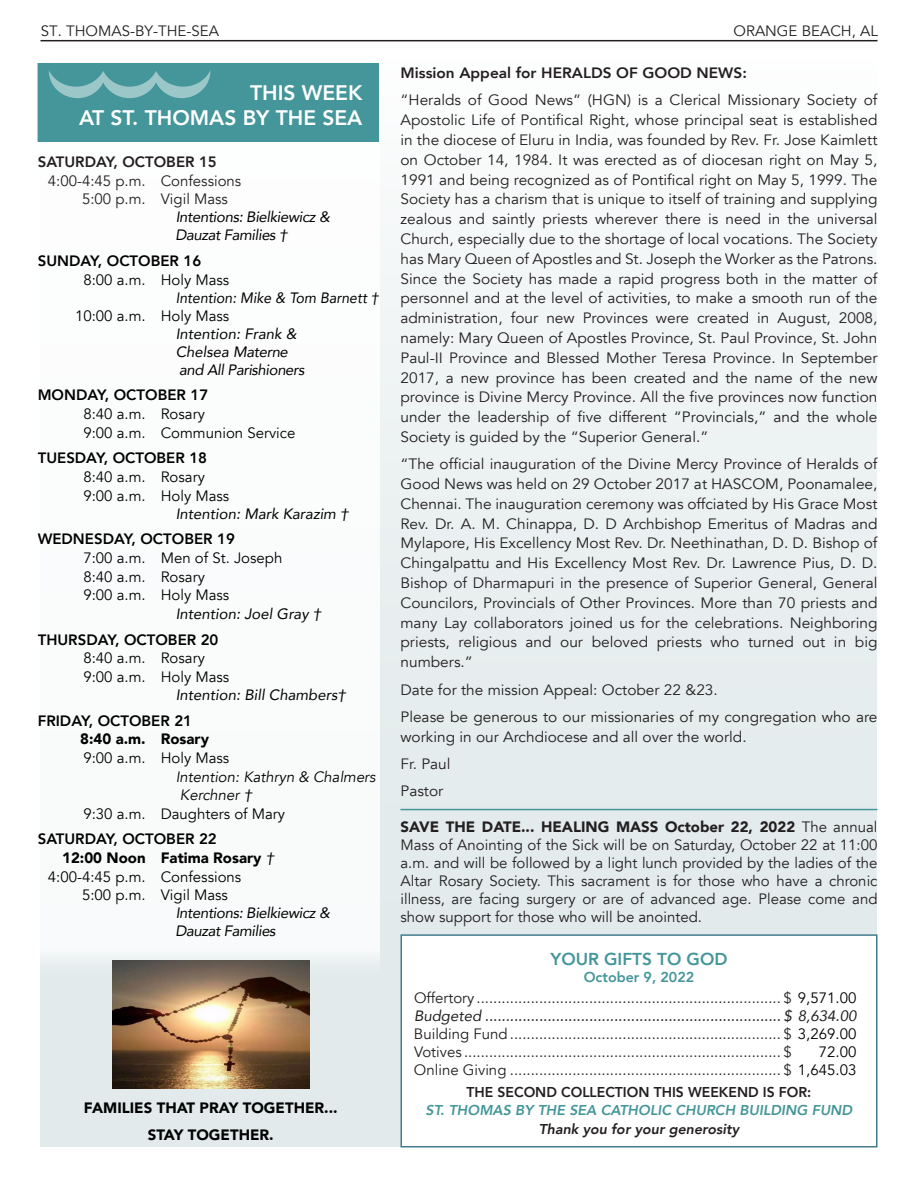
<style>
.page{position:relative;width:918px;height:1188px;background:#fff}
.page>*{position:absolute;margin:0;border:0;box-sizing:border-box;transform-origin:0 0}
.t1{font:800 21px/25.2px "Avenir";color:#fff;text-align:right}
.t2{font:800 17.25px "Avenir";color:#44969a}
.t3{font:15px/19.8px "Avenir";color:#231f20;text-align:justify}
.t4{font:15px/18.8px "Avenir";color:#000}
.t5{font:italic 15px/18px "Avenir";letter-spacing:-.025em;color:#000}
.t6{font:800 15px "Avenir";color:#000}
.t7{font:italic 15px "Avenir";color:#231f20}
.t8{font:900 15px "Avenir";color:#000}
.t9{font:italic 15px "Avenir";color:#000}
.t10{font:800 15px "Avenir";color:#231f20}
.t11{font:italic 15px "Avenir";color:#000}
.t12{font:italic 15px "Avenir";color:#000;scale:.94 1}
.t13{font:italic 800 14.25px "Avenir";color:#44969a}
.t14{font:800 14.25px "Avenir";color:#231f20}
.t15{font:italic 800 14.25px "Avenir";color:#231f20}
.t16{font:800 14.25px "Avenir";color:#44969a}
.s1{font-style:inherit}
.s2{font-weight:400;font-style:italic}
.s3{font-weight:900}
.s4{color:#000}
</style>
<div class="page">
<hr style="left:40px;top:40px;width:838px;height:1px;background:#231f20">
<div style="left:40px;top:58px;width:838px;height:1090px;background:linear-gradient(to bottom,#f9fafb,#dde6e7)"></div>
<div style="left:401px;top:935px;width:476px;height:212px;background:#fff"></div>
<div style="left:400px;top:934px;width:478px;height:214px;border:2px solid #437b91"></div>
<div style="left:38px;top:63px;width:342px;height:922px;background:#fff"></div>
<div style="left:38px;top:63px;width:341px;height:78px;background:#44969a"></div>
<svg style="left:49px;top:71px;width:161px;height:27px"></svg>
<img style="left:112px;top:960px;width:198px;height:129px">
<hr style="left:400px;top:809px;width:478px;height:1px;background:#44969a">
<p class="t3" style="left:41px;top:21px;width:180px">ST. THOMAS-BY-THE-SEA</p>
<p class="t3" style="left:734px;top:21px;width:146px">ORANGE BEACH, AL</p>
<h1 class="t1" style="left:79px;top:80px;width:285px">THIS WEEK<br>AT ST. THOMAS BY THE SEA</h1>
<p class="t10" style="left:38px;top:150px;width:181px">SATURDAY, OCTOBER 15</p>
<p class="t3" style="left:82px;top:171px;width:161px;line-height:18.8px;text-indent:-34px">4:00-4:45 p.m. Confessions<br>5:00 p.m. Vigil Mass</p>
<p class="t5" style="left:175px;top:208px;width:156px">Intentions: Bielkiewicz &amp;<br>Dauzat Families †</p>
<p class="t6" style="left:38px;top:249px;width:165px">SUNDAY, OCTOBER 16</p>
<p class="t4" style="left:83px;top:270px;width:147px">8:00 a.m. Holy Mass</p>
<p class="t12" style="left:176px;top:288px;width:217px">Intention: Mike &amp; Tom Barnett †</p>
<p class="t4" style="left:75px;top:306px;width:156px">10:00 a.m. Holy Mass</p>
<p class="t5" style="left:176px;top:324px;width:130px">Intention: Frank &amp;<br>Chelsea Materne and All Parishioners</p>
<p class="t6" style="left:38px;top:383px;width:172px">MONDAY, OCTOBER 17</p>
<p class="t4" style="left:83px;top:405px;width:214px">8:40 a.m. Rosary<br>9:00 a.m. Communion Service</p>
<p class="t6" style="left:38px;top:446px;width:171px">TUESDAY, OCTOBER 18</p>
<p class="t4" style="left:83px;top:468px;width:147px">8:40 a.m. Rosary<br>9:00 a.m. Holy Mass</p>
<p class="t9" style="left:176px;top:504px;width:174px">Intention: Mark Karazim †</p>
<p class="t6" style="left:38px;top:527px;width:199px">WEDNESDAY, OCTOBER 19</p>
<p class="t4" style="left:83px;top:549px;width:200px">7:00 a.m. Men of St. Joseph<br>8:40 a.m. Rosary<br>9:00 a.m. Holy Mass</p>
<p class="t9" style="left:176px;top:605px;width:147px">Intention: Joel Gray †</p>
<p class="t6" style="left:38px;top:628px;width:182px">THURSDAY, OCTOBER 20</p>
<p class="t4" style="left:83px;top:649px;width:147px">8:40 a.m. Rosary<br>9:00 a.m. Holy Mass</p>
<p class="t9" style="left:176px;top:686px;width:172px">Intention: Bill Chambers†</p>
<p class="t6" style="left:38px;top:709px;width:156px">FRIDAY, OCTOBER 21</p>
<p class="t8" style="left:80px;top:726px;width:130px">8:40 a.m. Rosary</p>
<p class="t4" style="left:83px;top:749px;width:147px">9:00 a.m. Holy Mass</p>
<p class="t11" style="left:176px;top:768px;width:201px">Intention: Kathryn &amp; Chalmers</p>
<p class="t11" style="left:180px;top:786px;width:74px">Kerchner <span class="s1">†</span></p>
<p class="t4" style="left:83px;top:804px;width:203px">9:30 a.m. Daughters of Mary</p>
<p class="t6" style="left:38px;top:827px;width:181px">SATURDAY, OCTOBER 22</p>
<p class="t8" style="left:62px;top:845px;width:214px">12:00 Noon Fatima Rosary <span class="s2">†</span></p>
<p class="t4" style="left:48px;top:867px;width:195px">4:00-4:45 p.m. Confessions</p>
<p class="t4" style="left:82px;top:886px;width:147px">5:00 p.m. Vigil Mass</p>
<p class="t5" style="left:175px;top:904px;width:156px">Intentions: Bielkiewicz &amp;<br>Dauzat Families</p>
<p class="t8" style="left:84px;top:1095px;width:255px">FAMILIES THAT PRAY TOGETHER...</p>
<p class="t8" style="left:148px;top:1122px;width:127px">STAY TOGETHER.</p>
<p class="t10" style="left:400px;top:61px;width:348px">Mission Appeal for HERALDS OF GOOD NEWS:</p>
<p class="t3" style="left:400px;top:91px;width:479px">“Heralds of Good News” (HGN) is a Clerical Missionary Society of Apostolic Life of Pontifical Right, whose principal seat is established in the diocese of Eluru in India, was founded by Rev. Fr. Jose Kaimlett on October 14, 1984. It was erected as of diocesan right on May 5, 1991 and being recognized as of Pontifical right on May 5, 1999. The Society has a charism that is unique to itself of training and supplying zealous and saintly priests wherever there is need in the universal Church, especially due to the shortage of local vocations. The Society has Mary Queen of Apostles and St. Joseph the Worker as the Patrons.<br>Since the Society has made a rapid progress both in the matter of personnel and at the level of activities, to make a smooth run of the administration, four new Provinces were created in August, 2008, namely: Mary Queen of Apostles Province, St. Paul Province, St. John Paul-II Province and Blessed Mother Teresa Province. In September 2017, a new province has been created and the name of the new province is Divine Mercy Province. All the five provinces now function under the leadership of five different “Provincials,” and the whole Society is guided by the “Superior General.”</p>
<p class="t3" style="left:400px;top:454px;width:479px">“The official inauguration of the Divine Mercy Province of Heralds of Good News was held on 29 October 2017 at HASCOM, Poonamalee, Chennai. The inauguration ceremony was offciated by His Grace Most Rev. Dr. A. M. Chinappa, D. D Archbishop Emeritus of Madras and Mylapore, His Excellency Most Rev. Dr. Neethinathan, D. D. Bishop of Chingalpattu and His Excellency Most Rev. Dr. Lawrence Pius, D. D.<br>Bishop of Dharmapuri in the presence of Superior General, General Councilors, Provincials of Other Provinces. More than 70 priests and many Lay collaborators joined us for the celebrations. Neighboring priests, religious and our beloved priests who turned out in big numbers.”</p>
<p class="t3" style="left:400px;top:680px;width:319px">Date for the mission Appeal: October 22 &amp;23.</p>
<p class="t3" style="left:400px;top:707px;width:479px">Please be generous to our missionaries of my congregation who are working in our Archdiocese and all over the world.</p>
<p class="t3" style="left:400px;top:754px;width:52px">Fr. Paul</p>
<p class="t3" style="left:400px;top:781px;width:44px">Pastor</p>
<p class="t3" style="left:400px;top:818px;width:479px;line-height:18px"><span class="s3">SAVE THE DATE... HEALING MASS October 22, 2022</span> The annual Mass of Anointing of the Sick will be on Saturday, October 22 at 11:00 a.m. and will be followed by a light lunch provided by the ladies of the Altar Rosary Society. This sacrament is for those who have a chronic illness, are facing surgery or are of advanced age. Please come and show support for those who will be anointed.</p>
<p class="t2" style="left:551px;top:946px;width:178px">YOUR GIFTS TO GOD</p>
<p class="t16" style="left:584px;top:966px;width:112px">October 9, 2022</p>
<p class="t3" style="left:414px;top:988px;width:444px">Offertory ......................................................................... $ <span class="s4">9,571.00</span></p>
<p class="t7" style="left:414px;top:1007px;width:444px">Budgeted ....................................................................... $ 8,634.00</p>
<p class="t3" style="left:414px;top:1024px;width:444px">Building Fund ................................................................. $ <span class="s4">3,269.00</span></p>
<p class="t3" style="left:414px;top:1042px;width:379px">Votives ............................................................................ $</p>
<p class="t4" style="left:819px;top:1043px;width:39px">72.00</p>
<p class="t3" style="left:414px;top:1060px;width:444px">Online Giving ................................................................. $ <span class="s4">1,645.03</span></p>
<p class="t14" style="left:467px;top:1081px;width:346px">THE SECOND COLLECTION THIS WEEKEND IS FOR:</p>
<p class="t13" style="left:426px;top:1102px;width:428px">ST. THOMAS BY THE SEA CATHOLIC CHURCH BUILDING FUND</p>
<p class="t15" style="left:539px;top:1121px;width:202px">Thank you for your generosity</p>
</div>
